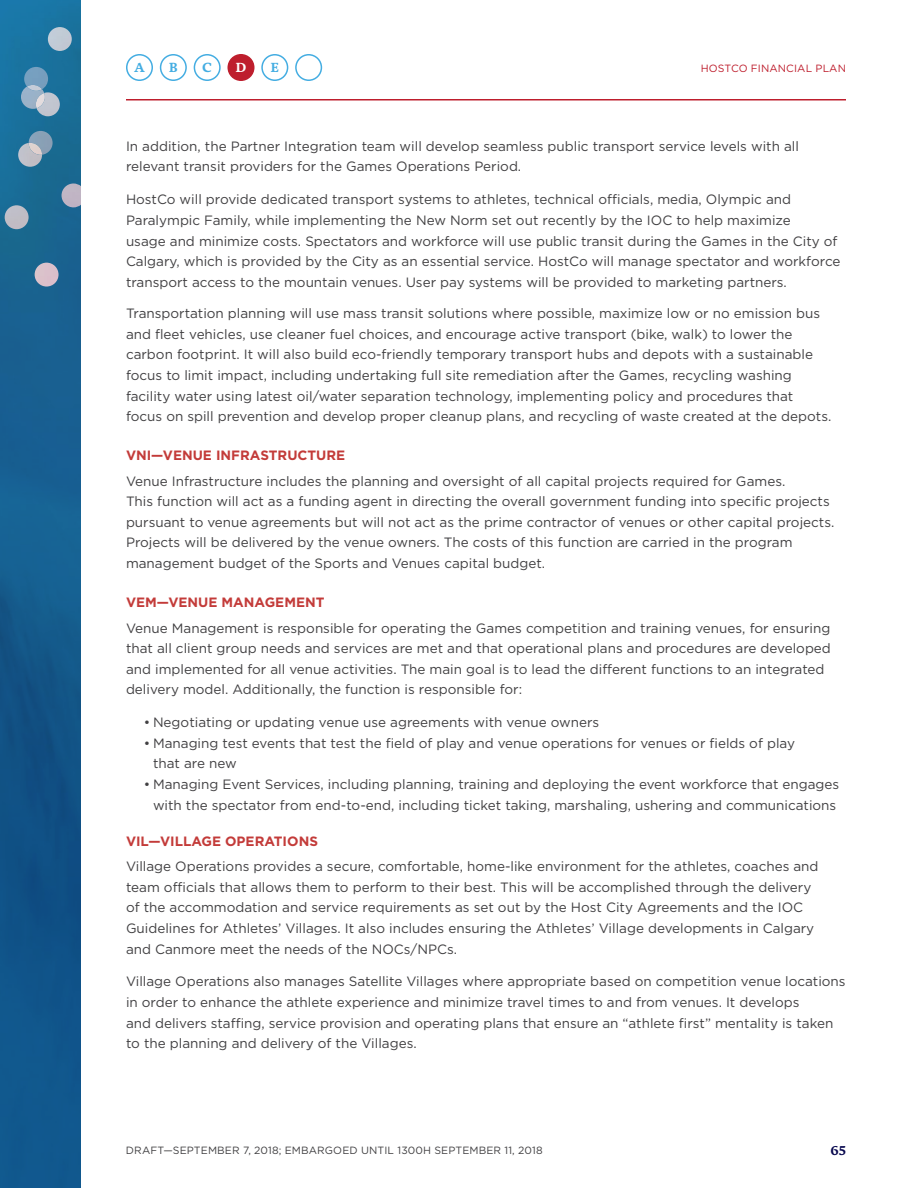
<style>
.page{position:relative;width:918px;height:1188px;background:#fff}
.page>*{position:absolute;margin:0;border:0;box-sizing:border-box;transform-origin:0 0}
.t1{font:13.5px/20.7px "Gotham";color:#414042}
.t2{font:700 13.5px "Gotham";color:#c33b39}
.t3{font:700 13.5px "Livory";color:#44ade2}
.t4{font:700 13.5px "Livory";color:#07074e}
.t5{font:700 13.5px "Livory";color:#fff}
.t6{font:10.5px "Gotham";letter-spacing:.01em;color:#414042}
.t7{font:10.5px "Gotham";letter-spacing:.01em;color:#be1e2d}
</style>
<div class="page">
<hr style="left:126px;top:99px;width:720px;height:1px;background:#be1e2d">
<div style="left:126px;top:54px;width:27px;height:27px;border:2px solid #44ade2;border-radius:50%"></div>
<div style="left:160px;top:54px;width:27px;height:27px;border:2px solid #44ade2;border-radius:50%"></div>
<div style="left:194px;top:54px;width:27px;height:27px;border:2px solid #44ade2;border-radius:50%"></div>
<div style="left:228px;top:55px;width:26px;height:25px;background:#be1e2d;border-radius:50%"></div>
<div style="left:228px;top:54px;width:27px;height:27px;border:2px solid #be1e2d;border-radius:50%"></div>
<div style="left:261px;top:54px;width:27px;height:27px;border:2px solid #44ade2;border-radius:50%"></div>
<div style="left:295px;top:54px;width:27px;height:27px;border:2px solid #44ade2;border-radius:50%"></div>
<div style="left:0;top:0;width:81px;height:1188px;background:linear-gradient(to bottom,#1b6d98,#0e4d84)"></div>
<div style="left:48px;top:27px;width:24px;height:24px;background:#c2cbd5;border-radius:50%"></div>
<svg style="left:21px;top:67px;width:39px;height:49px;background:#6e9bb8"></svg>
<svg style="left:18px;top:131px;width:35px;height:36px"></svg>
<svg style="left:62px;top:184px;width:19px;height:23px"></svg>
<div style="left:5px;top:205px;width:24px;height:24px;background:#c0bdc5;border-radius:50%"></div>
<div style="left:35px;top:263px;width:24px;height:24px;background:#dbc0cb;border-radius:50%"></div>
<p class="t3" style="left:134px;top:59px;width:12px">A</p>
<p class="t3" style="left:169px;top:59px;width:11px">B</p>
<p class="t3" style="left:202px;top:59px;width:11px">C</p>
<p class="t5" style="left:236px;top:59px;width:12px">D</p>
<p class="t3" style="left:271px;top:59px;width:10px">E</p>
<p class="t7" style="left:701px;top:62px;width:147px">HOSTCO FINANCIAL PLAN</p>
<p class="t1" style="left:126px;top:135px;width:674px">In addition, the Partner Integration team will develop seamless public transport service levels with all relevant transit providers for the Games Operations Period.</p>
<p class="t1" style="left:126px;top:189px;width:716px">HostCo will provide dedicated transport systems to athletes, technical officials, media, Olympic and Paralympic Family, while implementing the New Norm set out recently by the IOC to help maximize<br>usage and minimize costs. Spectators and workforce will use public transit during the Games in the City of Calgary, which is provided by the City as an essential service. HostCo will manage spectator and workforce transport access to the mountain venues. User pay systems will be provided to marketing partners.</p>
<p class="t1" style="left:126px;top:303px;width:705px">Transportation planning will use mass transit solutions where possible, maximize low or no emission bus and fleet vehicles, use cleaner fuel choices, and encourage active transport (bike, walk) to lower the carbon footprint. It will also build eco-friendly temporary transport hubs and depots with a sustainable focus to limit impact, including undertaking full site remediation after the Games, recycling washing facility water using latest oil/water separation technology, implementing policy and procedures that focus on spill prevention and develop proper cleanup plans, and recycling of waste created at the depots.</p>
<p class="t2" style="left:126px;top:448px;width:221px">VNI—VENUE INFRASTRUCTURE</p>
<p class="t1" style="left:126px;top:470px;width:708px">Venue Infrastructure includes the planning and oversight of all capital projects required for Games.<br>This function will act as a funding agent in directing the overall government funding into specific projects pursuant to venue agreements but will not act as the prime contractor of venues or other capital projects.<br>Projects will be delivered by the venue owners. The costs of this function are carried in the program management budget of the Sports and Venues capital budget.</p>
<p class="t2" style="left:126px;top:595px;width:200px">VEM—VENUE MANAGEMENT</p>
<p class="t1" style="left:126px;top:617px;width:706px">Venue Management is responsible for operating the Games competition and training venues, for ensuring that all client group needs and services are met and that operational plans and procedures are developed and implemented for all venue activities. The main goal is to lead the different functions to an integrated delivery model. Additionally, the function is responsible for:</p>
<p class="t1" style="left:144px;top:712px;width:457px">• Negotiating or updating venue use agreements with venue owners</p>
<p class="t1" style="left:153px;top:732px;width:644px;text-indent:-9px">• Managing test events that test the field of play and venue operations for venues or fields of play that are new</p>
<p class="t1" style="left:144px;top:774px;width:697px;text-align:center">• Managing Event Services, including planning, training and deploying the event workforce that engages with the spectator from end-to-end, including ticket taking, marshaling, ushering and communications</p>
<p class="t2" style="left:126px;top:833px;width:193px">VIL—VILLAGE OPERATIONS</p>
<p class="t1" style="left:126px;top:856px;width:694px">Village Operations provides a secure, comfortable, home-like environment for the athletes, coaches and team officials that allows them to perform to their best. This will be accomplished through the delivery of the accommodation and service requirements as set out by the Host City Agreements and the IOC Guidelines for Athletes’ Villages. It also includes ensuring the Athletes’ Village developments in Calgary and Canmore meet the needs of the NOCs/NPCs.</p>
<p class="t1" style="left:126px;top:971px;width:721px">Village Operations also manages Satellite Villages where appropriate based on competition venue locations in order to enhance the athlete experience and minimize travel times to and from venues. It develops<br>and delivers staffing, service provision and operating plans that ensure an “athlete first” mentality is taken to the planning and delivery of the Villages.</p>
<p class="t6" style="left:126px;top:1145px;width:418px">DRAFT—SEPTEMBER 7, 2018; EMBARGOED UNTIL 1300H SEPTEMBER 11, 2018</p>
<p class="t4" style="left:830px;top:1143px;width:17px">65</p>
</div>
